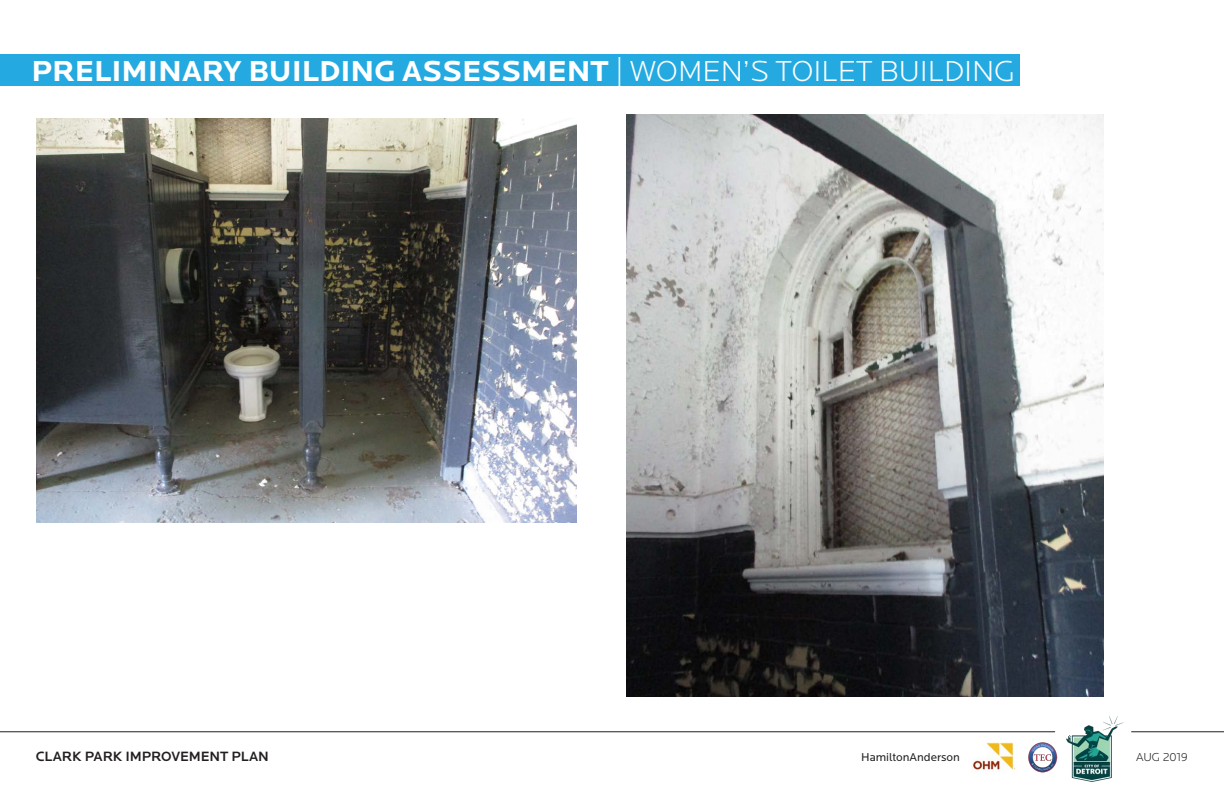
<style>
.page{position:relative;width:1224px;height:792px;background:#fff}
.page>*{position:absolute;margin:0;border:0;box-sizing:border-box;transform-origin:0 0}
.t1{font:700 30px "Locator";color:#fff}
.t2{font:500 14px "Locator";letter-spacing:-.01em;color:#231f20}
.t3{font:300 12px "Locator";letter-spacing:-.02em;color:#231f20}
.t4{font:11.8px "Locator";letter-spacing:-.005em;color:#231f20}
.s1{font-weight:300}
</style>
<div class="page">
<hr style="left:0;top:731px;width:1055px;height:1px;background:#231f20">
<hr style="left:1132px;top:731px;width:92px;height:1px;background:#231f20">
<img style="left:1050px;top:716px;width:83px;height:66px">
<img style="left:972px;top:742px;width:44px;height:28px">
<img style="left:1028px;top:740px;width:32px;height:34px">
<div style="left:0;top:54px;width:1019px;height:32px;background:#24aae1"></div>
<img style="left:37px;top:118px;width:540px;height:405px">
<img style="left:626px;top:114px;width:477px;height:583px">
<p class="t1" style="left:32px;top:54px;width:985px">PRELIMINARY BUILDING ASSESSMENT <span class="s1">| WOMEN’S TOILET BUILDING</span></p>
<p class="t2" style="left:36px;top:748px;width:235px">CLARK PARK IMPROVEMENT PLAN</p>
<p class="t4" style="left:861px;top:751px;width:100px">HamiltonAnderson</p>
<p class="t3" style="left:1136px;top:750px;width:53px">AUG 2019</p>
</div>
